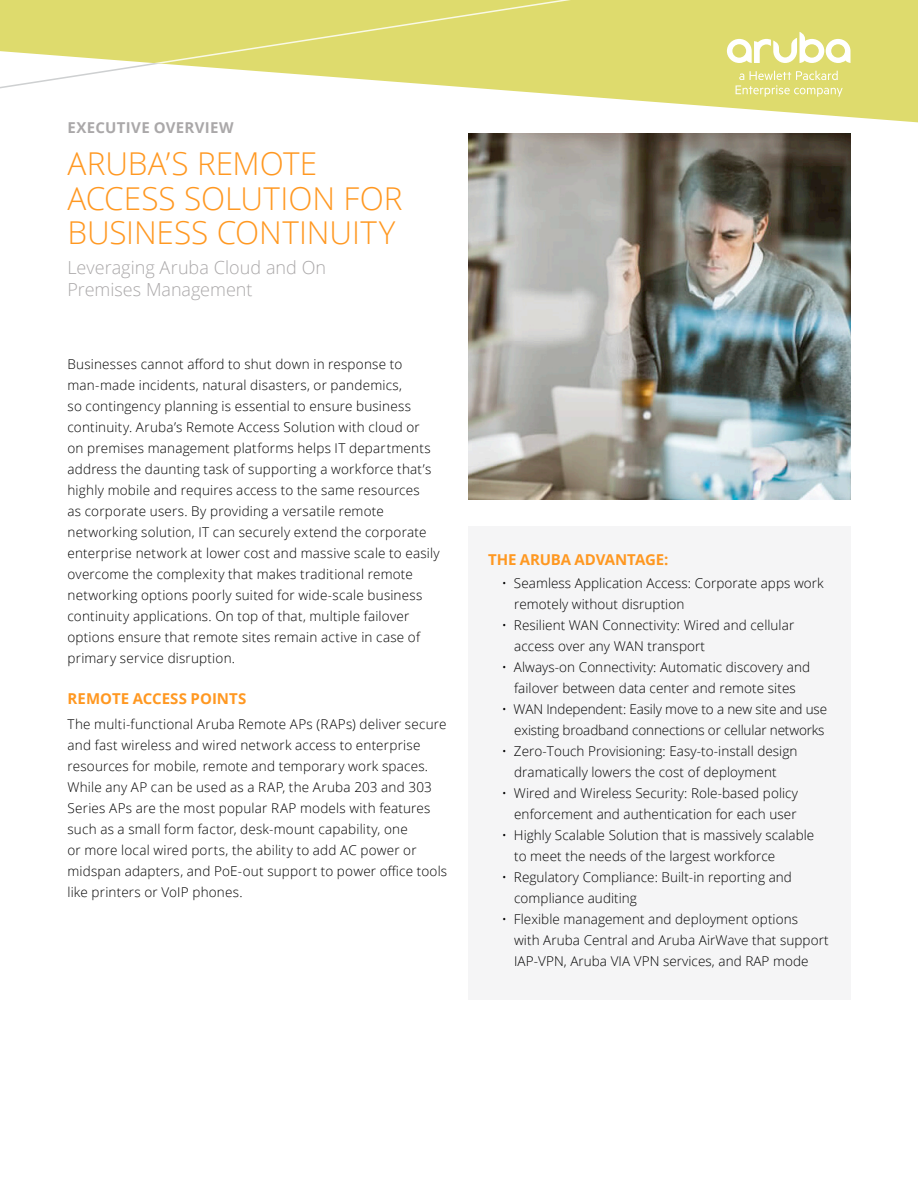
<style>
.page{position:relative;width:918px;height:1188px;background:#fff}
.page>*{position:absolute;margin:0;border:0;box-sizing:border-box;transform-origin:0 0}
.t1{font:300 31.5px/34.5px "Open Sans";letter-spacing:-.005em;color:#ff9821}
.t2{font:300 18px/22.5px "Open Sans";color:#aaa8a9}
.t3{font:700 15px "Open Sans";letter-spacing:-.005em;color:#ff9821}
.t4{font:700 15px "Open Sans";letter-spacing:.02em;color:#aaa8a9}
.t5{font:300 13.5px/21px "Open Sans";letter-spacing:.01em;color:#000}
.t6{font:300 13.5px/21px "Open Sans";letter-spacing:-.01em;color:#000;text-align:right}
</style>
<div class="page">
<svg style="left:0;top:0;width:918px;height:123px;fill:#dedb6d"></svg>
<svg style="left:727px;top:32px;width:124px;height:65px"></svg>
<div style="left:468px;top:526px;width:382px;height:474px;background:#f5f5f6"></div>
<img style="left:468px;top:133px;width:382px;height:367px">
<p class="t4" style="left:67px;top:117px;width:168px">EXECUTIVE OVERVIEW</p>
<h1 class="t1" style="left:68px;top:146px;width:337px">ARUBA’S REMOTE<br>ACCESS SOLUTION FOR<br>BUSINESS CONTINUITY</h1>
<h2 class="t2" style="left:68px;top:255px;width:260px">Leveraging Aruba Cloud and On<br>Premises Management</h2>
<p class="t5" style="left:68px;top:353px;width:374px">Businesses cannot afford to shut down in response to man-made incidents, natural disasters, or pandemics,<br>so contingency planning is essential to ensure business continuity. Aruba’s Remote Access Solution with cloud or<br>on premises management platforms helps IT departments address the daunting task of supporting a workforce that’s highly mobile and requires access to the same resources<br>as corporate users. By providing a versatile remote networking solution, IT can securely extend the corporate enterprise network at lower cost and massive scale to easily overcome the complexity that makes traditional remote networking options poorly suited for wide-scale business continuity applications. On top of that, multiple failover options ensure that remote sites remain active in case of primary service disruption.</p>
<p class="t3" style="left:68px;top:688px;width:180px">REMOTE ACCESS POINTS</p>
<p class="t5" style="left:68px;top:713px;width:381px">The multi-functional Aruba Remote APs (RAPs) deliver secure and fast wireless and wired network access to enterprise resources for mobile, remote and temporary work spaces.<br>While any AP can be used as a RAP, the Aruba 203 and 303<br>Series APs are the most popular RAP models with features such as a small form factor, desk-mount capability, one<br>or more local wired ports, the ability to add AC power or midspan adapters, and PoE-out support to power office tools like printers or VoIP phones.</p>
<p class="t3" style="left:488px;top:549px;width:182px">THE ARUBA ADVANTAGE:</p>
<p class="t5" style="left:514px;top:572px;width:311px;text-indent:-12px">• Seamless Application Access: Corporate apps work remotely without disruption</p>
<p class="t5" style="left:514px;top:614px;width:282px;text-indent:-12px">• Resilient WAN Connectivity: Wired and cellular access over any WAN transport</p>
<p class="t5" style="left:502px;top:656px;width:310px;text-align:center">• Always-on Connectivity: Automatic discovery and failover between data center and remote sites</p>
<p class="t6" style="left:502px;top:698px;width:327px">• WAN Independent: Easily move to a new site and use existing broadband connections or cellular networks</p>
<p class="t5" style="left:514px;top:740px;width:285px;text-indent:-12px">• Zero-Touch Provisioning: Easy-to-install design dramatically lowers the cost of deployment</p>
<p class="t5" style="left:502px;top:782px;width:297px;text-align:right">• Wired and Wireless Security: Role-based policy enforcement and authentication for each user</p>
<p class="t5" style="left:514px;top:824px;width:302px;text-indent:-12px">• Highly Scalable Solution that is massively scalable to meet the needs of the largest workforce</p>
<p class="t5" style="left:514px;top:866px;width:279px;text-indent:-12px">• Regulatory Compliance: Built-in reporting and compliance auditing</p>
<p class="t5" style="left:514px;top:908px;width:316px;text-indent:-12px">• Flexible management and deployment options<br>with Aruba Central and Aruba AirWave that support<br>IAP-VPN, Aruba VIA VPN services, and RAP mode</p>
</div>
